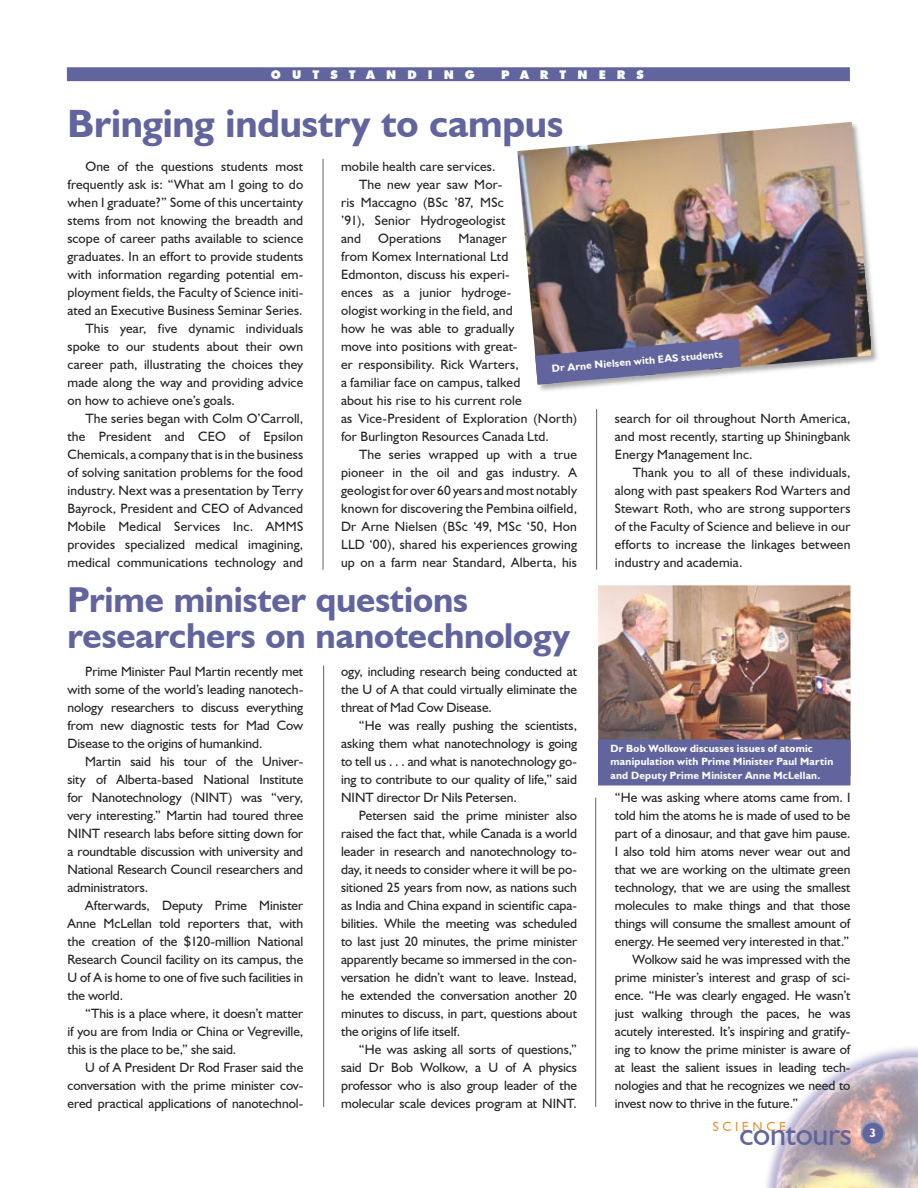
<style>
.page{position:relative;width:918px;height:1188px;background:#fff}
.page>*{position:absolute;margin:0;border:0;box-sizing:border-box;transform-origin:0 0}
.t1{font:700 39.45px "Humanist 521 BT";letter-spacing:-.005em;color:#61649d}
.t2{font:700 36px/36px "Humanist 521 BT";letter-spacing:-.005em;color:#61649d}
.t3{font:31.95px "Humanist 521 BT";letter-spacing:-.01em;color:#61649d}
.t4{font:13.5px/18px "Humanist 521 BT";letter-spacing:.005em;color:#252525;text-align:justify}
.t5{font:13.2px "Humanist 521 BT";letter-spacing:.27em;color:#e9963d}
.t6{font:900 12px "Futura BT";letter-spacing:.92em;color:#fff}
.t7{font:700 12px "Humanist 521 BT";color:#fff}
.t8{font:700 10.5px/13.5px "Humanist 521 BT";letter-spacing:.015em;color:#fff}
</style>
<div class="page">
<img style="left:766px;top:1048px;width:152px;height:140px">
<div style="left:862px;top:1122px;width:22px;height:22px;background:#61649d;border-radius:50%"></div>
<div style="left:861px;top:1121px;width:24px;height:24px;border:2px solid #8a99c1;border-radius:50%"></div>
<hr style="left:323px;top:666px;width:1px;height:441px;background:#626263">
<div style="left:68px;top:68px;width:781px;height:12px;background:#61649d"></div>
<div style="left:67px;top:67px;width:783px;height:14px;border:2px solid #61649d"></div>
<div style="left:516px;top:121px;width:365px;height:273px;background:#252525;opacity:.4"></div>
<img style="left:517px;top:122px;width:354px;height:262px">
<svg style="left:535px;top:338px;width:206px;height:46px;background:#77779b"></svg>
<img style="left:598px;top:585px;width:253px;height:154px">
<div style="left:598px;top:739px;width:253px;height:46px;background:#61649d"></div>
<hr style="left:595px;top:798px;width:1px;height:309px;background:#626263">
<hr style="left:323px;top:159px;width:1px;height:411px;background:#626263">
<hr style="left:596px;top:409px;width:1px;height:161px;background:#626263">
<p class="t6" style="left:271px;top:67px;width:206px">OUTSTANDING</p>
<p class="t6" style="left:501px;top:67px;width:144px">PARTNERS</p>
<h1 class="t1" style="left:68px;top:99px;width:497px">Bringing industry to campus</h1>
<p class="t4" style="left:85px;top:157px;width:219px">One of the questions students most</p>
<p class="t4" style="left:68px;top:175px;width:237px">frequently ask is: “What am I going to do</p>
<p class="t4" style="left:68px;top:193px;width:237px">when I graduate?” Some of this uncertainty</p>
<p class="t4" style="left:68px;top:211px;width:237px">stems from not knowing the breadth and</p>
<p class="t4" style="left:68px;top:229px;width:237px">scope of career paths available to science</p>
<p class="t4" style="left:68px;top:247px;width:237px">graduates. In an effort to provide students</p>
<p class="t4" style="left:68px;top:265px;width:237px">with information regarding potential em-</p>
<p class="t4" style="left:68px;top:283px;width:237px">ployment fields, the Faculty of Science initi-</p>
<p class="t4" style="left:68px;top:301px;width:237px">ated an Executive Business Seminar Series.</p>
<p class="t4" style="left:86px;top:319px;width:219px">This year, five dynamic individuals</p>
<p class="t4" style="left:68px;top:337px;width:237px">spoke to our students about their own</p>
<p class="t4" style="left:68px;top:355px;width:237px">career path, illustrating the choices they</p>
<p class="t4" style="left:68px;top:373px;width:237px">made along the way and providing advice</p>
<p class="t4" style="left:68px;top:391px;width:169px">on how to achieve one’s goals.</p>
<p class="t4" style="left:86px;top:409px;width:219px">The series began with Colm O’Carroll,</p>
<p class="t4" style="left:68px;top:427px;width:237px">the President and CEO of Epsilon</p>
<p class="t4" style="left:68px;top:445px;width:237px">Chemicals, a company that is in the business</p>
<p class="t4" style="left:68px;top:463px;width:237px">of solving sanitation problems for the food</p>
<p class="t4" style="left:68px;top:481px;width:237px">industry. Next was a presentation by Terry</p>
<p class="t4" style="left:68px;top:499px;width:237px">Bayrock, President and CEO of Advanced</p>
<p class="t4" style="left:68px;top:517px;width:237px">Mobile Medical Services Inc. AMMS</p>
<p class="t4" style="left:68px;top:535px;width:237px">provides specialized medical imagining,</p>
<p class="t4" style="left:68px;top:553px;width:237px">medical communications technology and</p>
<p class="t4" style="left:341px;top:157px;width:156px">mobile health care services.</p>
<p class="t4" style="left:359px;top:175px;width:145px">The new year saw Mor-</p>
<p class="t4" style="left:341px;top:193px;width:164px">ris Maccagno (BSc ’87, MSc</p>
<p class="t4" style="left:341px;top:211px;width:166px">’91), Senior Hydrogeologist</p>
<p class="t4" style="left:341px;top:229px;width:21px">and</p>
<p class="t4" style="left:378px;top:229px;width:65px">Operations</p>
<p class="t4" style="left:341px;top:229px;width:237px;text-align:left;text-indent:117px">Manager<br>from Komex International Ltd<br>Edmonton, discuss his experi-<br>ences as a junior hydroge-<br>ologist working in the field, and<br>how he was able to gradually<br>move into positions with great-<br>er responsibility. Rick Warters,<br>a familiar face on campus, talked<br>about his rise to his current role<br>as Vice-President of Exploration (North) for Burlington Resources Canada Ltd.</p>
<p class="t4" style="left:341px;top:445px;width:237px;text-indent:18px">The series wrapped up with a true pioneer in the oil and gas industry. A geologist for over 60 years and most notably known for discovering the Pembina oilfield, Dr Arne Nielsen (BSc ‘49, MSc ‘50, Hon LLD ‘00), shared his experiences growing up on a farm near Standard, Alberta, his</p>
<p class="t8" style="left:551px;top:362px;width:173px;rotate:-5deg">Dr Arne Nielsen with EAS students</p>
<p class="t4" style="left:615px;top:409px;width:237px">search for oil throughout North America, and most recently, starting up Shiningbank Energy Management Inc.</p>
<p class="t4" style="left:615px;top:463px;width:237px;text-indent:18px">Thank you to all of these individuals, along with past speakers Rod Warters and Stewart Roth, who are strong supporters of the Faculty of Science and believe in our efforts to increase the linkages between industry and academia.</p>
<h2 class="t2" style="left:68px;top:581px;width:504px">Prime minister questions researchers on nanotechnology</h2>
<p class="t4" style="left:68px;top:662px;width:237px;text-indent:18px">Prime Minister Paul Martin recently met with some of the world’s leading nanotech&shy;nology researchers to discuss everything from new diagnostic tests for Mad Cow Disease to the origins of humankind.</p>
<p class="t4" style="left:68px;top:752px;width:237px;text-indent:18px">Martin said his tour of the Univer&shy;sity of Alberta-based National Institute for Nanotechnology (NINT) was “very, very interesting.” Martin had toured three NINT research labs before sitting down for a roundtable discussion with university and National Research Council researchers and administrators.</p>
<p class="t4" style="left:68px;top:896px;width:237px;text-indent:18px">Afterwards, Deputy Prime Minister Anne McLellan told reporters that, with the creation of the $120-million National Research Council facility on its campus, the U of A is home to one of five such facilities in the world.</p>
<p class="t4" style="left:68px;top:1004px;width:237px;text-indent:18px">“This is a place where, it doesn’t matter if you are from India or China or Vegreville, this is the place to be,” she said.</p>
<p class="t4" style="left:68px;top:1058px;width:237px;text-indent:18px">U of A President Dr Rod Fraser said the conversation with the prime minister cov&shy;ered practical applications of nanotechnol-</p>
<p class="t4" style="left:341px;top:662px;width:237px">ogy, including research being conducted at the U of A that could virtually eliminate the threat of Mad Cow Disease.</p>
<p class="t4" style="left:341px;top:716px;width:237px;text-indent:18px">“He was really pushing the scientists, asking them what nanotechnology is going to tell us . . . and what is nanotechnology go&shy;ing to contribute to our quality of life,” said NINT director Dr Nils Petersen.</p>
<p class="t4" style="left:341px;top:806px;width:238px;text-indent:18px">Petersen said the prime minister also raised the fact that, while Canada is a world leader in research and nanotechnology to&shy;day, it needs to consider where it will be po&shy;sitioned 25 years from now, as nations such as India and China expand in scientific capa&shy;bilities. While the meeting was scheduled to last just 20 minutes, the prime minister apparently became so immersed in the con&shy;versation he didn’t want to leave. Instead, he extended the conversation another 20 minutes to discuss, in part, questions about the origins of life itself.</p>
<p class="t4" style="left:341px;top:1040px;width:237px;text-indent:18px">“He was asking all sorts of questions,” said Dr Bob Wolkow, a U of A physics professor who is also group leader of the molecular scale devices program at NINT.</p>
<p class="t8" style="left:611px;top:741px;width:224px">Dr Bob Wolkow discusses issues of atomic manipulation with Prime Minister Paul Martin and Deputy Prime Minister Anne McLellan.</p>
<p class="t4" style="left:615px;top:788px;width:237px">“He was asking where atoms came from. I</p>
<p class="t4" style="left:615px;top:806px;width:237px">told him the atoms he is made of used to be</p>
<p class="t4" style="left:615px;top:824px;width:237px">part of a dinosaur, and that gave him pause.</p>
<p class="t4" style="left:615px;top:842px;width:237px">I also told him atoms never wear out and</p>
<p class="t4" style="left:615px;top:860px;width:237px">that we are working on the ultimate green</p>
<p class="t4" style="left:615px;top:878px;width:237px">technology, that we are using the smallest</p>
<p class="t4" style="left:615px;top:896px;width:237px">molecules to make things and that those</p>
<p class="t4" style="left:615px;top:914px;width:237px">things will consume the smallest amount of</p>
<p class="t4" style="left:615px;top:932px;width:236px">energy. He seemed very interested in that.”</p>
<p class="t4" style="left:633px;top:950px;width:219px">Wolkow said he was impressed with the</p>
<p class="t4" style="left:615px;top:968px;width:237px">prime minister’s interest and grasp of sci-</p>
<p class="t4" style="left:615px;top:986px;width:237px">ence. “He was clearly engaged. He wasn’t</p>
<p class="t4" style="left:615px;top:1004px;width:237px">just walking through the paces, he was</p>
<p class="t4" style="left:615px;top:1022px;width:237px">acutely interested. It’s inspiring and gratify-</p>
<p class="t4" style="left:615px;top:1040px;width:237px">ing to know the prime minister is aware of</p>
<p class="t4" style="left:615px;top:1058px;width:237px">at least the salient issues in leading tech-</p>
<p class="t4" style="left:615px;top:1076px;width:237px">nologies and that he recognizes we need to</p>
<p class="t4" style="left:615px;top:1094px;width:185px">invest now to thrive in the future.”</p>
<p class="t5" style="left:713px;top:1118px;width:75px">SCIENCE</p>
<h3 class="t3" style="left:740px;top:1114px;width:114px">contours</h3>
<p class="t7" style="left:870px;top:1126px;width:8px">3</p>
</div>
